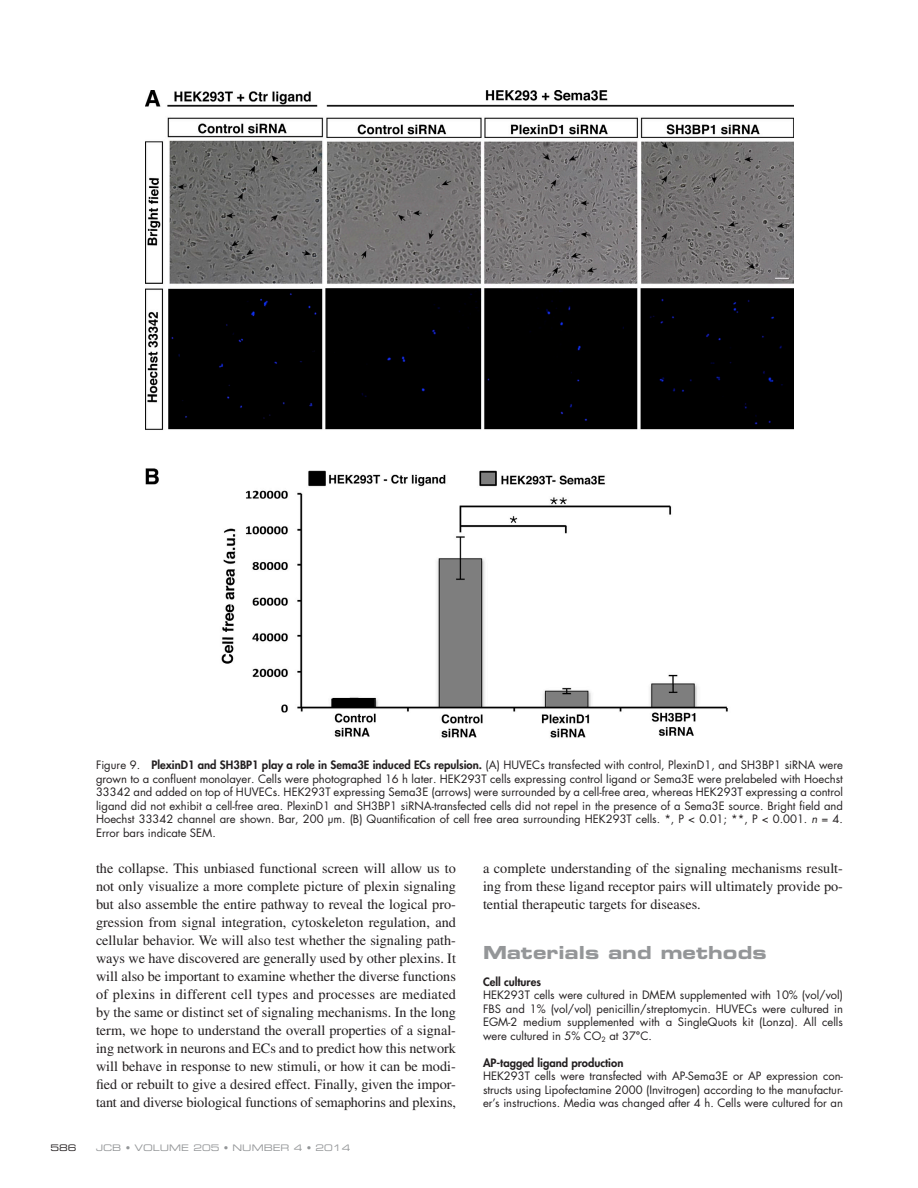
<style>
.page{position:relative;width:918px;height:1188px;background:#fff}
.page>*{position:absolute;margin:0;border:0;box-sizing:border-box;transform-origin:0 0}
.t1{font:18px "Eurostile LT Std Bold Ex 2";letter-spacing:.005em;color:#949698}
.t2{font:14.25px/18px "Times LT Std";letter-spacing:-.01em;color:#231f20;text-align:justify}
.t3{font:11.25px/13.5px "Futura Std";color:#231f20;text-align:justify}
.t4{font:800 11.25px "Futura Std";color:#231f20}
.t5{font:9px "Eurostile LT Std Ex 2";color:#949698}
.t6{font:9px "Eurostile LT Std Ex 2";color:#231f20}
.s1{font-weight:800}
.s2{font-style:italic}
</style>
<div class="page">
<img style="left:146px;top:90px;width:647px;height:648px">
<p class="t3" style="left:96px;top:758px;width:749px">Figure 9. <span class="s1">PlexinD1 and SH3BP1 play a role in Sema3E induced ECs repulsion.</span> (A) HUVECs transfected with control, PlexinD1, and SH3BP1 siRNA were grown to a confluent monolayer. Cells were photographed 16 h later. HEK293T cells expressing control ligand or Sema3E were prelabeled with Hoechst 33342 and added on top of HUVECs. HEK293T expressing Sema3E (arrows) were surrounded by a cell-free area, whereas HEK293T expressing a control ligand did not exhibit a cell-free area. PlexinD1 and SH3BP1 siRNA-transfected cells did not repel in the presence of a Sema3E source. Bright field and Hoechst 33342 channel are shown. Bar, 200 µm. (B) Quantification of cell free area surrounding HEK293T cells. *, P &lt; 0.01; **, P &lt; 0.001. <span class="s2">n</span> = 4.<br>Error bars indicate SEM.</p>
<p class="t2" style="left:96px;top:859px;width:362px">the collapse. This unbiased functional screen will allow us to not only visualize a more complete picture of plexin signaling but also assemble the entire pathway to reveal the logical pro&shy;gression from signal integration, cytoskeleton regulation, and cellular behavior. We will also test whether the signaling path&shy;ways we have discovered are generally used by other plexins. It will also be important to examine whether the diverse functions of plexins in different cell types and processes are mediated by the same or distinct set of signaling mechanisms. In the long term, we hope to understand the overall properties of a signal&shy;ing network in neurons and ECs and to predict how this network will behave in response to new stimuli, or how it can be modi&shy;fied or rebuilt to give a desired effect. Finally, given the impor&shy;tant and diverse biological functions of semaphorins and plexins,</p>
<p class="t6" style="left:50px;top:1142px;width:28px">586</p>
<p class="t5" style="left:96px;top:1142px;width:256px">JCB • VOLUME 205 • NUMBER 4 • 2014</p>
<p class="t2" style="left:483px;top:859px;width:361px">a complete understanding of the signaling mechanisms result&shy;ing from these ligand receptor pairs will ultimately provide po&shy;tential therapeutic targets for diseases.</p>
<h1 class="t1" style="left:483px;top:940px;width:285px">Materials and methods</h1>
<p class="t4" style="left:483px;top:975px;width:59px">Cell cultures</p>
<p class="t3" style="left:483px;top:989px;width:362px">HEK293T cells were cultured in DMEM supplemented with 10% (vol/vol)<br>FBS and 1% (vol/vol) penicillin/streptomycin. HUVECs were cultured in EGM-2 medium supplemented with a SingleQuots kit (Lonza). All cells were cultured in 5% CO<sub>2</sub> at 37<span class="s1">°</span>C.</p>
<p class="t4" style="left:483px;top:1056px;width:142px">AP-tagged ligand production</p>
<p class="t3" style="left:483px;top:1070px;width:362px">HEK293T cells were transfected with AP-Sema3E or AP expression con&shy;structs using Lipofectamine 2000 (Invitrogen) according to the manufactur&shy;er’s instructions. Media was changed after 4 h. Cells were cultured for an</p>
</div>
